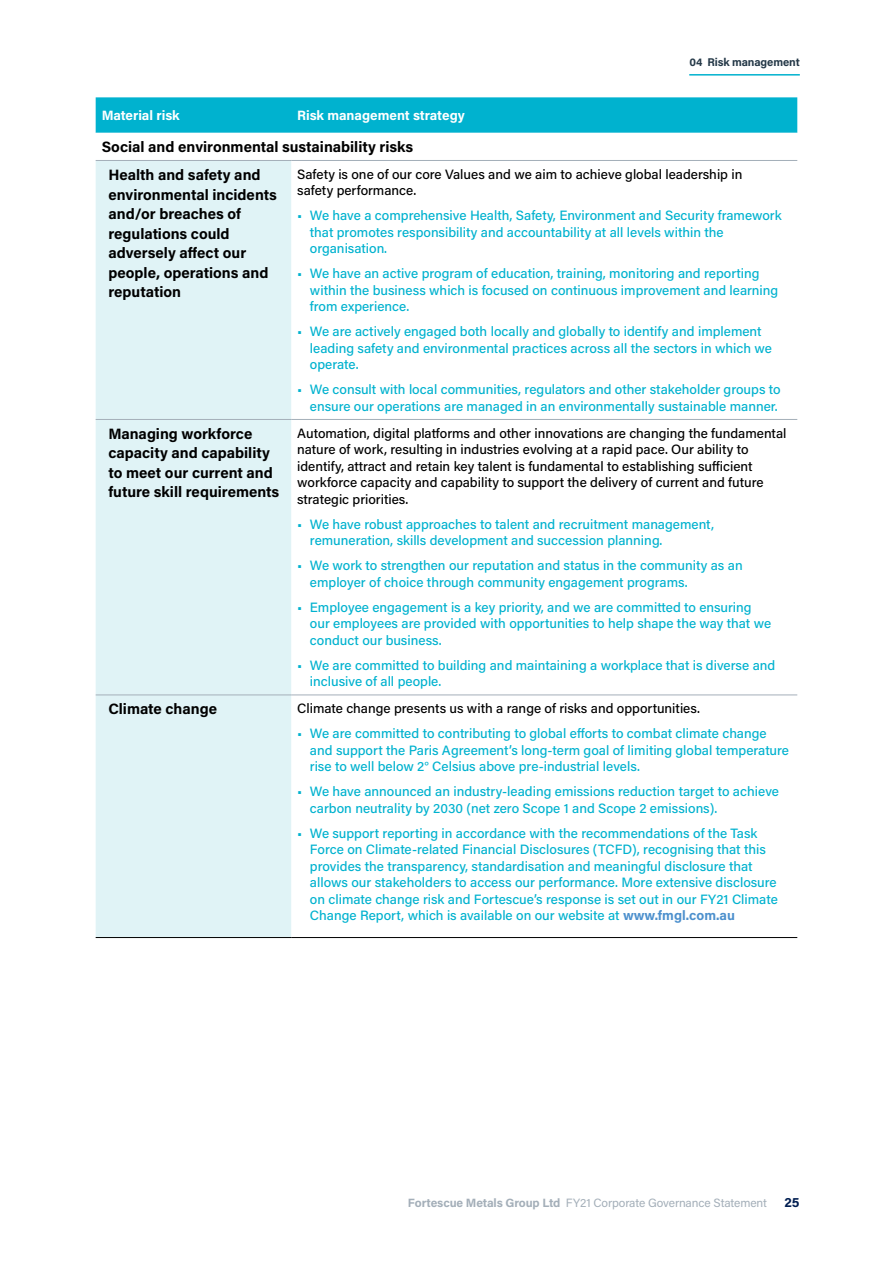
<style>
.page{position:relative;width:893px;height:1263px;background:#fff}
.page>*{position:absolute;margin:0;border:0;box-sizing:border-box;transform-origin:0 0}
.t1{font:700 15px/19.5px "Acumin Pro";color:#000}
.t2{font:500 13.5px/16.5px "Acumin Pro";color:#00b2cf}
.t3{font:500 13.5px/16.5px "Acumin Pro";color:#000}
.t4{font:700 13.5px "Acumin Pro";letter-spacing:-.005em;color:#fff}
.t5{font:700 13.5px "Acumin Pro";color:#001e51}
.t6{font:12px "Acumin Pro";letter-spacing:-.01em;color:#a4afb9}
.t7{font:700 11.25px "Acumin Pro";letter-spacing:-.01em;color:#253948}
.s1{font-weight:700;color:#4d90cd}
.s2{font-weight:700}
</style>
<div class="page">
<hr style="left:689px;top:74px;width:111px;height:2px;background:#00b2cf">
<div style="left:96px;top:97px;width:701px;height:36px;background:#00b2cf"></div>
<div style="left:96px;top:161px;width:195px;height:776px;background:#e0f3f6"></div>
<hr style="left:96px;top:160px;width:195px;height:1px;background:#a4afb9">
<hr style="left:291px;top:160px;width:506px;height:1px;background:#a4afb9">
<hr style="left:96px;top:419px;width:195px;height:1px;background:#a4afb9">
<hr style="left:291px;top:419px;width:506px;height:1px;background:#a4afb9">
<hr style="left:96px;top:695px;width:195px;height:1px;background:#a4afb9">
<hr style="left:291px;top:695px;width:506px;height:1px;background:#a4afb9">
<hr style="left:96px;top:937px;width:195px;height:1px;background:#000">
<hr style="left:291px;top:937px;width:506px;height:1px;background:#000">
<p class="t7" style="left:689px;top:54px;width:112px">04 Risk management</p>
<p class="t4" style="left:102px;top:106px;width:80px">Material risk</p>
<p class="t4" style="left:297px;top:106px;width:169px">Risk management strategy</p>
<p class="t1" style="left:108px;top:132px;width:306px;line-height:28px;text-indent:-7px">Social and environmental sustainability risks<br>Health and safety and</p>
<p class="t1" style="left:108px;top:184px;width:170px">environmental incidents and/or breaches of regulations could adversely affect our people, operations and reputation</p>
<p class="t3" style="left:297px;top:165px;width:447px">Safety is one of our core Values and we aim to achieve global leadership in safety performance.</p>
<p class="t2" style="left:310px;top:207px;width:473px;text-indent:-13px">• We have a comprehensive Health, Safety, Environment and Security framework that promotes responsibility and accountability at all levels within the organisation.</p>
<p class="t2" style="left:310px;top:265px;width:470px;text-indent:-13px">• We have an active program of education, training, monitoring and reporting within the business which is focused on continuous improvement and learning from experience.</p>
<p class="t2" style="left:310px;top:323px;width:463px;text-indent:-13px">• We are actively engaged both locally and globally to identify and implement leading safety and environmental practices across all the sectors in which we operate.</p>
<p class="t2" style="left:297px;top:381px;width:485px;text-align:right">• We consult with local communities, regulators and other stakeholder groups to ensure our operations are managed in an environmentally sustainable manner.</p>
<p class="t1" style="left:108px;top:423px;width:172px">Managing workforce capacity and capability to meet our current and future skill requirements</p>
<p class="t3" style="left:297px;top:424px;width:491px">Automation, digital platforms and other innovations are changing the fundamental nature of work, resulting in industries evolving at a rapid pace. Our ability to identify, attract and retain key talent is fundamental to establishing sufficient workforce capacity and capability to support the delivery of current and future strategic priorities.</p>
<p class="t2" style="left:310px;top:515px;width:406px;text-indent:-13px">• We have robust approaches to talent and recruitment management, remuneration, skills development and succession planning.</p>
<p class="t2" style="left:310px;top:557px;width:434px;text-indent:-13px">• We work to strengthen our reputation and status in the community as an employer of choice through community engagement programs.</p>
<p class="t2" style="left:310px;top:598px;width:463px;text-indent:-13px">• Employee engagement is a key priority, and we are committed to ensuring our employees are provided with opportunities to help shape the way that we conduct our business.</p>
<p class="t2" style="left:310px;top:656px;width:467px;text-indent:-13px">• We are committed to building and maintaining a workplace that is diverse and inclusive of all people.</p>
<p class="t1" style="left:108px;top:699px;width:110px">Climate change</p>
<p class="t3" style="left:297px;top:700px;width:404px">Climate change presents us with a range of risks and opportunities.</p>
<p class="t2" style="left:310px;top:725px;width:481px;text-indent:-13px">• We are committed to contributing to global efforts to combat climate change and support the Paris Agreement’s long-term goal of limiting global temperature rise to well below 2° Celsius above pre-industrial levels.</p>
<p class="t2" style="left:310px;top:783px;width:471px;text-indent:-13px">• We have announced an industry-leading emissions reduction target to achieve carbon neutrality by 2030 (net zero Scope 1 and Scope 2 emissions).</p>
<p class="t2" style="left:310px;top:824px;width:469px;text-indent:-13px">• We support reporting in accordance with the recommendations of the Task Force on Climate-related Financial Disclosures (TCFD), recognising that this provides the transparency, standardisation and meaningful disclosure that allows our stakeholders to access our performance. More extensive disclosure on climate change risk and Fortescue’s response is set out in our FY21 Climate Change Report, which is available on our website at <span class="s1">www.fmgl.com.au</span></p>
<p class="t6" style="left:408px;top:1194px;width:361px"><span class="s2">Fortescue Metals Group Ltd</span> FY21 Corporate Governance Statement</p>
<p class="t5" style="left:784px;top:1193px;width:17px">25</p>
</div>
